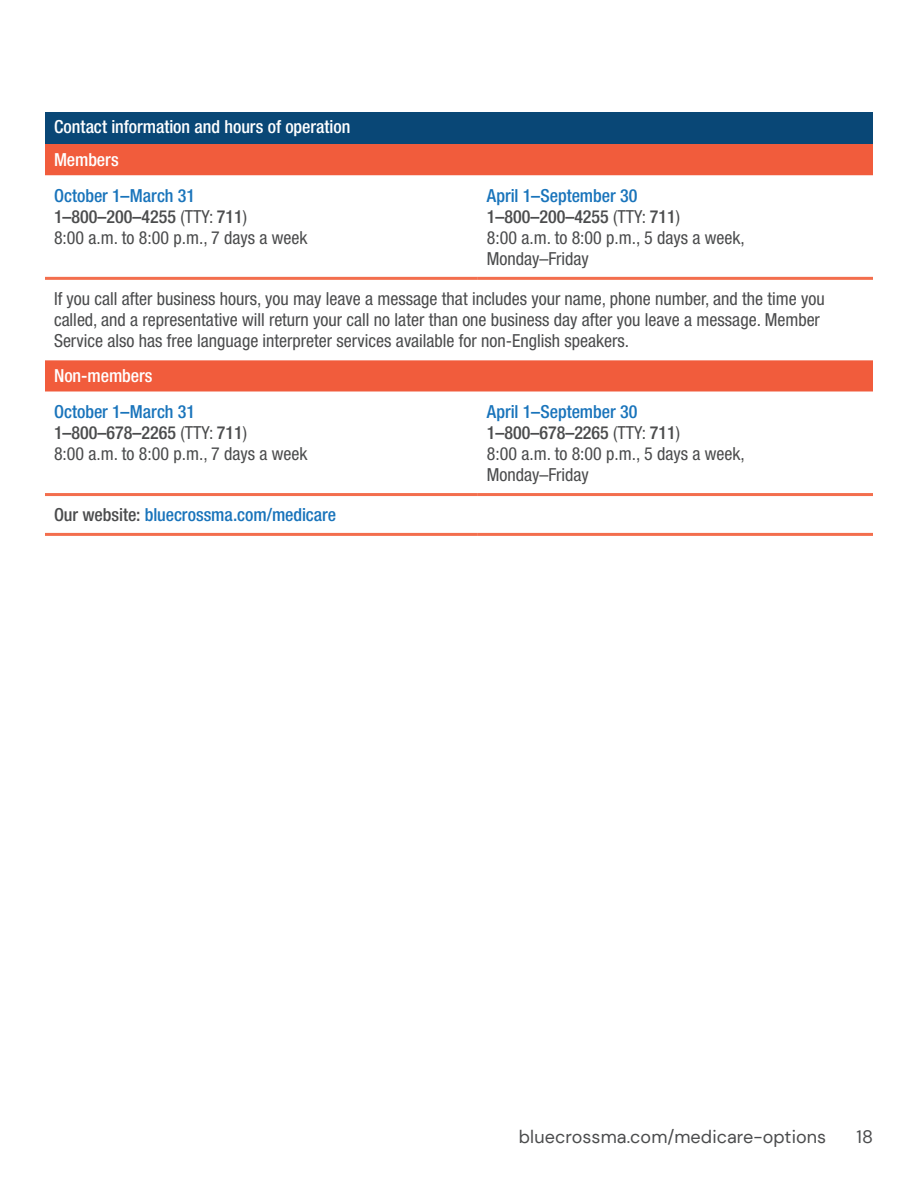
<style>
.page{position:relative;width:918px;height:1188px;background:#fff}
.page>*{position:absolute;margin:0;border:0;box-sizing:border-box;transform-origin:0 0}
.t1{font:condensed 18px/21px "Helvetica Neue LT Std";color:#4b4c4d}
.t2{font:500 condensed 18px/33px "Helvetica Neue LT Std";letter-spacing:-.005em;color:#fff}
.t3{font:500 condensed 18px "Helvetica Neue LT Std";letter-spacing:-.005em;color:#1974bb}
.t4{font:18px "DM Sans";letter-spacing:.005em;color:#4b4c4d}
.s1{font-weight:500;color:#1974bb}
.s2{font-weight:500}
.s3{color:#4b4c4d}
</style>
<div class="page">
<div style="left:45px;top:112px;width:828px;height:32px;background:#094776"></div>
<div style="left:45px;top:144px;width:828px;height:32px;background:#f15c3c"></div>
<svg style="left:45px;top:276px;width:828px;height:257px"></svg>
<hr style="left:45px;top:277px;width:433px;height:3px;background:#f36e4d">
<hr style="left:478px;top:277px;width:395px;height:3px;background:#f36e4d">
<hr style="left:45px;top:493px;width:433px;height:3px;background:#f36e4d">
<hr style="left:478px;top:493px;width:395px;height:3px;background:#f36e4d">
<hr style="left:45px;top:533px;width:433px;height:3px;background:#f36e4d">
<hr style="left:478px;top:533px;width:395px;height:3px;background:#f36e4d">
<p class="t2" style="left:54px;top:110px;width:298px">Contact information and hours of operation<br>Members</p>
<p class="t1" style="left:54px;top:185px;width:255px"><span class="s1">October 1–March 31<br></span><span class="s2">1–800–200–4255</span> (TTY: <span class="s2">711</span>)<br>8:00 a.m. to 8:00 p.m., 7 days a week</p>
<p class="t1" style="left:487px;top:185px;width:259px"><span class="s1">April 1–September 30<br></span><span class="s2">1–800–200–4255</span> (TTY: <span class="s2">711</span>)<br>8:00 a.m. to 8:00 p.m., 5 days a week,<br>Monday–Friday</p>
<p class="t1" style="left:54px;top:288px;width:772px">If you call after business hours, you may leave a message that includes your name, phone number, and the time you called, and a representative will return your call no later than one business day after you leave a message. Member<br>Service also has free language interpreter services available for non-English speakers.</p>
<p class="t2" style="left:54px;top:359px;width:100px">Non-members</p>
<p class="t1" style="left:54px;top:401px;width:255px"><span class="s1">October 1–March 31<br></span><span class="s2">1–800–678–2265</span> (TTY: <span class="s2">711</span>)<br>8:00 a.m. to 8:00 p.m., 7 days a week</p>
<p class="t1" style="left:487px;top:401px;width:259px"><span class="s1">April 1–September 30<br></span><span class="s2">1–800–678–2265</span> (TTY: <span class="s2">711</span>)<br>8:00 a.m. to 8:00 p.m., 5 days a week,<br>Monday–Friday</p>
<p class="t3" style="left:54px;top:504px;width:284px"><span class="s3">Our website:</span> bluecrossma.com/medicare</p>
<p class="t4" style="left:519px;top:1125px;width:309px">bluecrossma.com/medicare-options</p>
<p class="t4" style="left:857px;top:1126px;width:18px">18</p>
</div>
